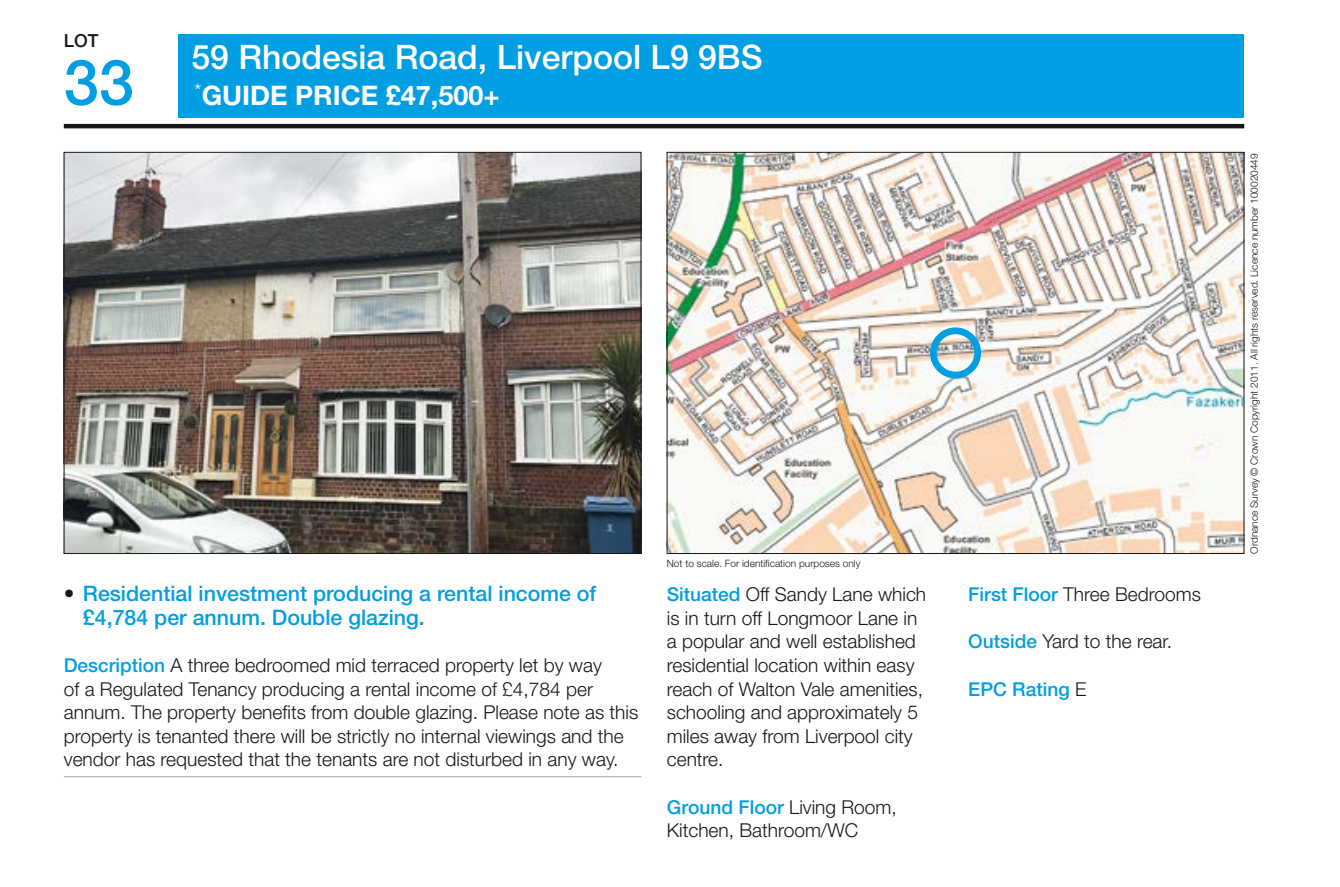
<style>
.page{position:relative;width:1340px;height:887px;background:#fff}
.page>*{position:absolute;margin:0;border:0;box-sizing:border-box;transform-origin:0 0}
.t1{font:500 63px "Helvetica Neue LT Std";color:#009ee3}
.t2{font:500 33.75px "Helvetica Neue LT Std";color:#fff}
.t3{font:700 27px "Helvetica Neue LT Std";color:#fff}
.t4{font:500 21.38px/23.6px "Helvetica Neue LT Std";color:#009ee3}
.t5{font:300 19.12px/23.6px "Helvetica Neue LT Std";color:#181716}
.t6{font:500 19.12px "Helvetica Neue LT Std";color:#009ee3}
.t7{font:500 18px "Helvetica Neue LT Std";color:#181716}
.t8{font:300 10.12px "Helvetica Neue LT Std";color:#181716}
.s1{color:#181716}
.s2{font-weight:500;color:#009ee3}
.s3{font-weight:300;color:#181716}
</style>
<div class="page">
<div style="left:179px;top:35px;width:1065px;height:83px;background:#009ee3"></div>
<hr style="left:64px;top:124px;width:1180px;height:4px;background:#181716">
<img style="left:66px;top:154px;width:573px;height:398px">
<img style="left:668px;top:154px;width:574px;height:398px">
<hr style="left:64px;top:776px;width:577px;height:1px;background:#b1b2b3">
<div style="left:930px;top:327px;width:51px;height:51px;border:7px solid #009ee3;border-radius:50%"></div>
<p class="t7" style="left:64px;top:30px;width:36px">LOT</p>
<h1 class="t1" style="left:64px;top:45px;width:72px">33</h1>
<h2 class="t2" style="left:191px;top:37px;width:572px">59 Rhodesia Road, Liverpool L9 9BS</h2>
<h3 class="t3" style="left:195px;top:78px;width:306px"><sup>*</sup>GUIDE PRICE £47,500+</h3>
<p class="t4" style="left:83px;top:581px;width:515px;text-indent:-19px"><span class="s1">•</span> Residential investment producing a rental income of £4,784 per annum. Double glazing.</p>
<p class="t5" style="left:64px;top:653px;width:576px"><span class="s2">Description</span> A three bedroomed mid terraced property let by way<br>of a Regulated Tenancy producing a rental income of £4,784 per annum. The property benefits from double glazing. Please note as this property is tenanted there will be strictly no internal viewings and the vendor has requested that the tenants are not disturbed in any way.</p>
<p class="t8" style="left:666px;top:557px;width:195px">Not to scale. For identification purposes only</p>
<p class="t5" style="left:667px;top:582px;width:261px"><span class="s2">Situated</span> Off Sandy Lane which is in turn off Longmoor Lane in a popular and well established residential location within easy reach of Walton Vale amenities, schooling and approximately 5 miles away from Liverpool city centre.</p>
<p class="t5" style="left:667px;top:794px;width:231px"><span class="s2">Ground Floor</span> Living Room,<br>Kitchen, Bathroom/WC</p>
<p class="t5" style="left:968px;top:582px;width:234px"><span class="s2">First Floor</span> Three Bedrooms</p>
<p class="t5" style="left:968px;top:629px;width:205px"><span class="s2">Outside</span> Yard to the rear.</p>
<p class="t6" style="left:968px;top:677px;width:119px">EPC Rating <span class="s3">E</span></p>
<p class="t8" style="left:1248px;top:554px;width:402px;rotate:-90deg">Ordnance Survey © Crown Copyright 2011. All rights reserved. Licence number 100020449</p>
</div>
